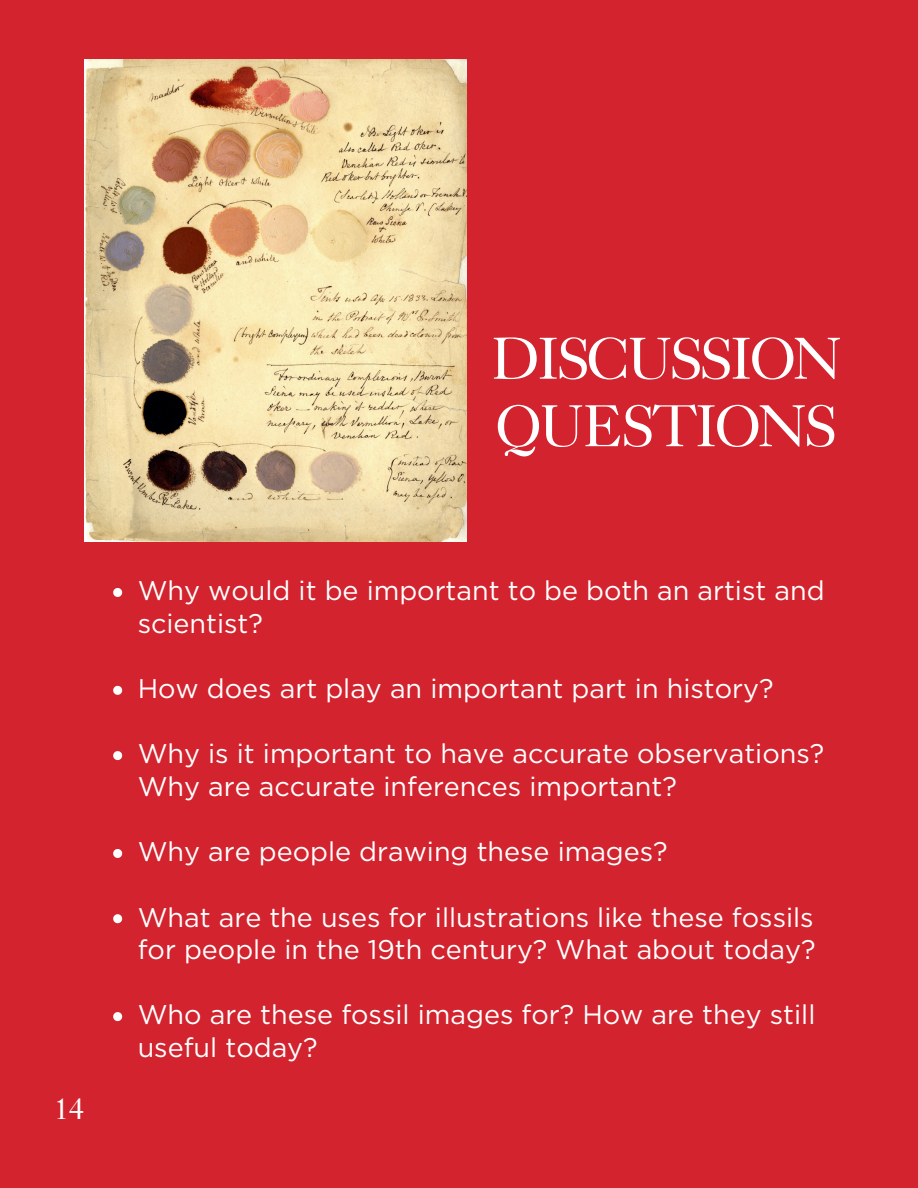
<style>
.page{position:relative;width:918px;height:1188px;background:#d2232e}
.page>*{position:absolute;margin:0;border:0;box-sizing:border-box;transform-origin:0 0}
.t1{font:59.25px/67.5px "Caslon 540 LT Std";letter-spacing:-.05em;color:#fff}
.t2{font:30px "Caslon 540 LT Std";color:#fff}
.t3{font:27px/32.7px "Gotham";color:#fff}
</style>
<div class="page">
<img style="left:84px;top:59px;width:383px;height:483px">
<svg style="left:113px;top:588px;width:9px;height:9px"></svg>
<svg style="left:113px;top:686px;width:9px;height:9px"></svg>
<svg style="left:113px;top:751px;width:9px;height:9px"></svg>
<svg style="left:113px;top:849px;width:9px;height:9px"></svg>
<svg style="left:113px;top:914px;width:9px;height:9px"></svg>
<svg style="left:113px;top:1012px;width:9px;height:9px"></svg>
<p class="t2" style="left:54px;top:1098px;width:31px">14</p>
<p class="t1" style="left:490px;top:333px;width:353px">DISCUSSION<br>QUESTIONS</p>
<h1 class="t3" style="left:138px;top:574px;width:688px">Why would it be important to be both an artist and scientist?</h1>
<p class="t3" style="left:138px;top:672px;width:637px">How does art play an important part in history?</p>
<p class="t3" style="left:138px;top:737px;width:688px">Why is it important to have accurate observations?<br>Why are accurate inferences important?</p>
<p class="t3" style="left:138px;top:835px;width:532px">Why are people drawing these images?</p>
<p class="t3" style="left:138px;top:901px;width:679px">What are the uses for illustrations like these fossils for people in the 19th century? What about today?</p>
<p class="t3" style="left:138px;top:998px;width:679px">Who are these fossil images for? How are they still useful today?</p>
</div>
